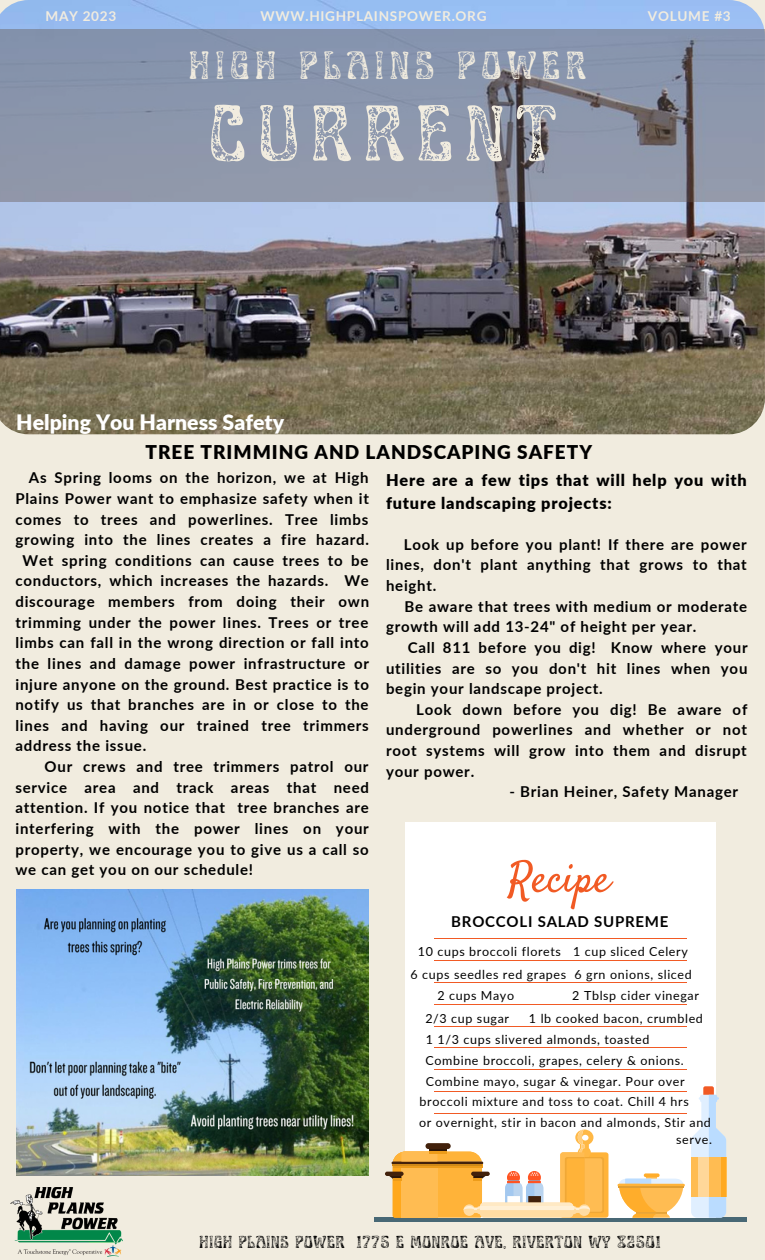
<style>
.page{position:relative;width:765px;height:1260px;background:#f1ecdf}
.page>*{position:absolute;margin:0;border:0;box-sizing:border-box;transform-origin:0 0}
.t1{font:80.5px "Art Nuvo Stamp";letter-spacing:.16em;color:#f1ecdf}
.t2{font:39.75px "Art Nuvo Stamp";letter-spacing:.16em;color:#f1ecdf}
.t3{font:900 21.25px "Lato";color:#fff}
.t4{font:900 19px "Lato";letter-spacing:.05em;color:#000}
.t5{font:17.5px "Art Nuvo Stamp";letter-spacing:.05em;color:#000}
.t6{font:900 16.25px/22.5px "Lato";letter-spacing:.05em;color:#000}
.t7{font:700 15px/20.6px "Lato";letter-spacing:.05em;color:#000;text-align:justify}
.t8{font:700 13.62px "Lato";letter-spacing:.05em;color:#f1ecdf}
.t9{font:12.5px/23.2px "Lato";letter-spacing:.05em;color:#000;text-align:center}
</style>
<div class="page">
<img style="left:0;top:0;width:765px;height:434px">
<svg style="left:0;top:29px;width:765px;height:173px;background:#8892a6"></svg>
<img style="left:11px;top:1187px;width:112px;height:70px">
<hr style="left:374px;top:1218px;width:373px;height:4px;background:#486875">
<div style="left:405px;top:822px;width:310px;height:396px;background:#fff"></div>
<hr style="left:434px;top:939px;width:252px;height:1px;background:#f15a24">
<hr style="left:434px;top:960px;width:252px;height:1px;background:#f15a24">
<hr style="left:434px;top:982px;width:252px;height:1px;background:#f15a24">
<hr style="left:434px;top:1004px;width:252px;height:1px;background:#f15a24">
<hr style="left:434px;top:1026px;width:252px;height:1px;background:#f15a24">
<hr style="left:434px;top:1048px;width:252px;height:1px;background:#f15a24">
<hr style="left:434px;top:1070px;width:252px;height:1px;background:#f15a24">
<hr style="left:434px;top:1091px;width:252px;height:1px;background:#f15a24">
<hr style="left:434px;top:1113px;width:252px;height:1px;background:#f15a24">
<svg style="left:507px;top:860px;width:107px;height:49px"></svg>
<hr style="left:385px;top:1172px;width:19px;height:4px;background:#42210b;border-radius:2px">
<div style="left:703px;top:1086px;width:11px;height:21px;background:#f15a24;border-radius:2px"></div>
<svg style="left:691px;top:1095px;width:35px;height:123px"></svg>
<div style="left:691px;top:1157px;width:35px;height:40px;background:#ffbc52"></div>
<div style="left:699px;top:1157px;width:10px;height:40px;background:#ffd799"></div>
<div style="left:721px;top:1157px;width:5px;height:40px;background:#ffa921"></div>
<div style="left:560px;top:1152px;width:48px;height:66px;background:#ffb339;border-radius:3px"></div>
<svg style="left:389px;top:1129px;width:215px;height:89px"></svg>
<hr style="left:480px;top:1207px;width:93px;height:3px;background:#fff0d6">
<svg style="left:644px;top:1173px;width:16px;height:4px"></svg>
<hr style="left:618px;top:1184px;width:67px;height:3px;background:#ffb339">
<hr style="left:618px;top:1187px;width:66px;height:1px;background:#e09e32">
<svg style="left:619px;top:1177px;width:64px;height:41px"></svg>
<img style="left:16px;top:890px;width:353px;height:286px">
<p class="t8" style="left:46px;top:8px;width:72px">MAY 2023</p>
<p class="t8" style="left:261px;top:8px;width:228px">WWW.HIGHPLAINSPOWER.ORG</p>
<h2 class="t2" style="left:189px;top:49px;width:398px">HIGH PLAINS POWER</h2>
<h1 class="t1" style="left:209px;top:100px;width:348px">CURRENT</h1>
<p class="t8" style="left:648px;top:8px;width:84px">VOLUME #3</p>
<h3 class="t3" style="left:16px;top:409px;width:269px">Helping You Harness Safety</h3>
<p class="t4" style="left:146px;top:440px;width:448px">TREE TRIMMING AND LANDSCAPING SAFETY</p>
<p class="t7" style="left:29px;top:467px;width:341px">As Spring looms on the horizon, we at High</p>
<p class="t7" style="left:15px;top:488px;width:355px">Plains Power want to emphasize safety when it</p>
<p class="t7" style="left:15px;top:508px;width:354px">comes to trees and powerlines. Tree limbs</p>
<p class="t7" style="left:15px;top:529px;width:355px">growing into the lines creates a fire hazard.</p>
<p class="t7" style="left:23px;top:550px;width:347px">Wet spring conditions can cause trees to be</p>
<p class="t7" style="left:15px;top:570px;width:355px">conductors, which increases the hazards. We</p>
<p class="t7" style="left:15px;top:591px;width:355px">discourage members from doing their own</p>
<p class="t7" style="left:15px;top:612px;width:354px">trimming under the power lines. Trees or tree</p>
<p class="t7" style="left:15px;top:632px;width:355px">limbs can fall in the wrong direction or fall into</p>
<p class="t7" style="left:15px;top:653px;width:355px">the lines and damage power infrastructure or</p>
<p class="t7" style="left:15px;top:673px;width:355px">injure anyone on the ground. Best practice is to</p>
<p class="t7" style="left:15px;top:694px;width:355px">notify us that branches are in or close to the</p>
<p class="t7" style="left:15px;top:715px;width:355px">lines and having our trained tree trimmers</p>
<p class="t7" style="left:15px;top:735px;width:132px">address the issue.</p>
<p class="t7" style="left:45px;top:756px;width:325px">Our crews and tree trimmers patrol our</p>
<p class="t7" style="left:15px;top:777px;width:355px">service area and track areas that need</p>
<p class="t7" style="left:15px;top:797px;width:355px">attention. If you notice that tree branches are</p>
<p class="t7" style="left:15px;top:818px;width:355px">interfering with the power lines on your</p>
<p class="t7" style="left:15px;top:838px;width:355px">property, we encourage you to give us a call so</p>
<p class="t7" style="left:15px;top:859px;width:239px">we can get you on our schedule!</p>
<p class="t6" style="left:386px;top:469px;width:362px">Here are a few tips that will help you with future landscaping projects:</p>
<p class="t7" style="left:386px;top:534px;width:362px;text-indent:18px">Look up before you plant! If there are power lines, don't plant anything that grows to that height.</p>
<p class="t7" style="left:386px;top:596px;width:363px;text-indent:19px">Be aware that trees with medium or moderate growth will add 13-24" of height per year.</p>
<p class="t7" style="left:386px;top:637px;width:363px;text-indent:22px">Call 811 before you dig! Know where your utilities are so you don't hit lines when you begin your landscape project.</p>
<p class="t7" style="left:386px;top:699px;width:363px;text-indent:30px">Look down before you dig! Be aware of underground powerlines and whether or not root systems will grow into them and disrupt your power.</p>
<p class="t7" style="left:509px;top:781px;width:230px">- Brian Heiner, Safety Manager</p>
<p class="t7" style="left:451px;top:911px;width:219px">BROCCOLI SALAD SUPREME</p>
<p class="t9" style="left:411px;top:939px;width:283px">10 cups broccoli florets 1 cup sliced Celery<br>6 cups seedles red grapes 6 grn onions, sliced</p>
<p class="t9" style="left:437px;top:984px;width:78px">2 cups Mayo</p>
<p class="t9" style="left:572px;top:984px;width:128px">2 Tblsp cider vinegar</p>
<p class="t9" style="left:425px;top:1007px;width:85px">2/3 cup sugar</p>
<p class="t9" style="left:529px;top:1007px;width:176px">1 lb cooked bacon, crumbled</p>
<p class="t9" style="left:426px;top:1028px;width:225px">1 1/3 cups slivered almonds, toasted</p>
<p class="t9" style="left:425px;top:1048px;width:260px">Combine broccoli, grapes, celery &amp; onions.</p>
<p class="t9" style="left:426px;top:1069px;width:260px">Combine mayo, sugar &amp; vinegar. Pour over</p>
<p class="t9" style="left:420px;top:1089px;width:271px">broccoli mixture and toss to coat. Chill 4 hrs</p>
<p class="t9" style="left:419px;top:1110px;width:293px">or overnight, stir in bacon and almonds, Stir and</p>
<p class="t9" style="left:676px;top:1127px;width:37px">serve.</p>
<p class="t5" style="left:200px;top:1235px;width:463px">HIGH PLAINS POWER 1775 E MONROE AVE, RIVERTON WY 82501</p>
</div>
